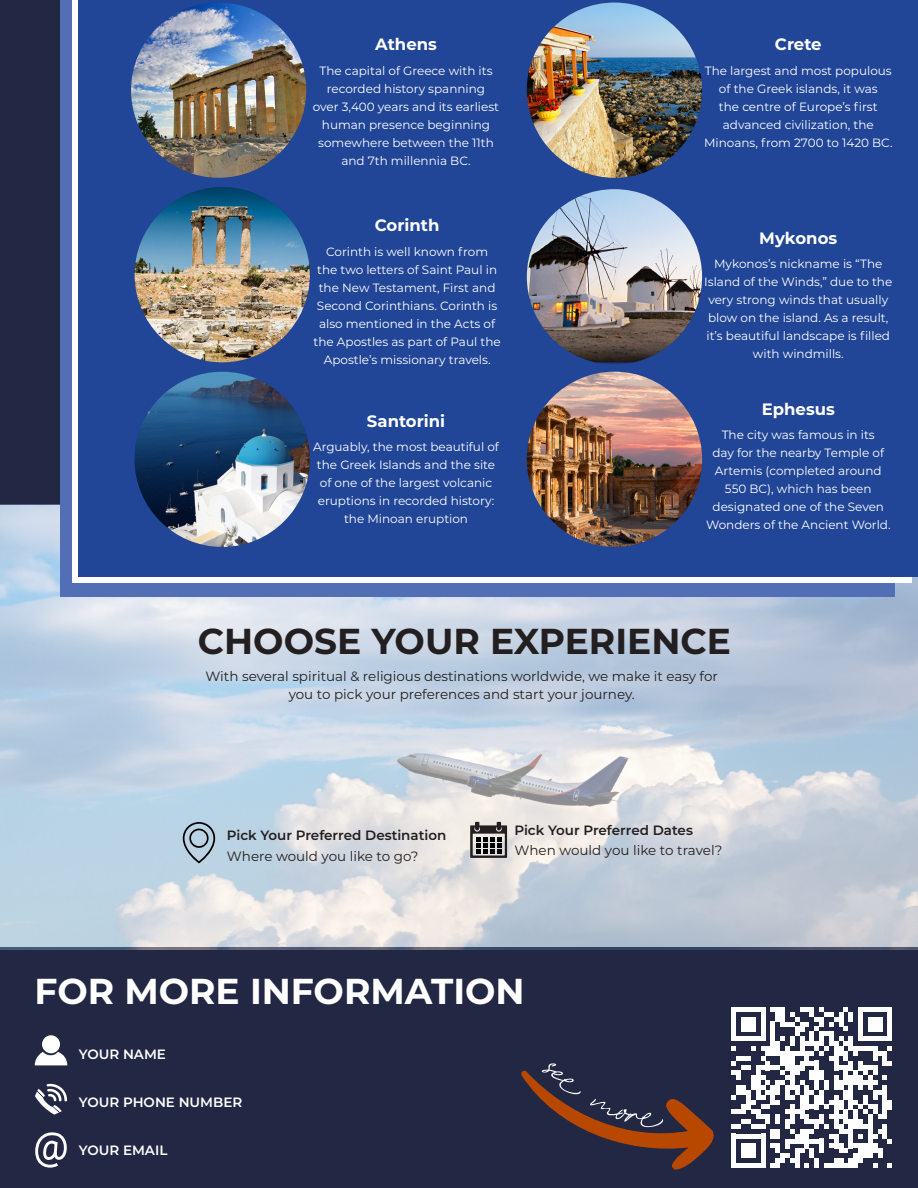
<style>
.page{position:relative;width:918px;height:1188px;background:#fff}
.page>*{position:absolute;margin:0;border:0;box-sizing:border-box;transform-origin:0 0}
.t1{font:700 36px "Montserrat";color:#231f20}
.t2{font:700 36px "Montserrat";color:#fff}
.t3{font:700 16.5px "Montserrat";color:#fff}
.t4{font:13.5px/18px "Montserrat";color:#231f20;text-align:center}
.t5{font:600 13.5px "Montserrat";color:#231f20}
.t6{font:600 13.5px "Montserrat";color:#fff}
.t7{font:12px/18px "Montserrat";color:#fff;text-align:center}
</style>
<div class="page">
<div style="left:0;top:0;width:895px;height:504px;background:#222743"></div>
<div style="left:0;top:948px;width:918px;height:240px;background:#222743"></div>
<img style="left:0;top:504px;width:918px;height:445px">
<svg style="left:731px;top:1007px;width:161px;height:161px"></svg>
<div style="left:60px;top:0;width:835px;height:596px;background:#526eb5"></div>
<div style="left:72px;top:0;width:839px;height:583px;background:#fff"></div>
<div style="left:79px;top:0;width:839px;height:576px;background:#214697"></div>
<img style="left:135px;top:372px;width:175px;height:175px;border-radius:88px">
<img style="left:527px;top:3px;width:175px;height:175px;border-radius:88px">
<img style="left:527px;top:189px;width:175px;height:173px">
<img style="left:527px;top:372px;width:175px;height:175px;border-radius:88px">
<img style="left:131px;top:3px;width:175px;height:175px;border-radius:88px">
<img style="left:135px;top:187px;width:175px;height:175px;border-radius:87px">
<svg style="left:183px;top:822px;width:32px;height:41px"></svg>
<svg style="left:470px;top:822px;width:37px;height:36px"></svg>
<div style="left:42px;top:1035px;width:18px;height:18px;background:#fff;border-radius:50%"></div>
<svg style="left:35px;top:1052px;width:32px;height:13px"></svg>
<svg style="left:35px;top:1084px;width:32px;height:31px"></svg>
<svg style="left:35px;top:1132px;width:32px;height:36px"></svg>
<svg style="left:521px;top:1070px;width:193px;height:100px"></svg>
<p class="t3" style="left:375px;top:33px;width:63px">Athens</p>
<p class="t7" style="left:313px;top:61px;width:188px">The capital of Greece with its recorded history spanning over 3,400 years and its earliest human presence beginning somewhere between the 11th and 7th millennia BC.</p>
<p class="t3" style="left:375px;top:213px;width:66px">Corinth</p>
<p class="t7" style="left:314px;top:242px;width:189px">Corinth is well known from<br>the two letters of Saint Paul in the New Testament, First and<br>Second Corinthians. Corinth is also mentioned in the Acts of the Apostles as part of Paul the<br>Apostle’s missionary travels.</p>
<p class="t3" style="left:367px;top:409px;width:80px">Santorini</p>
<p class="t7" style="left:313px;top:438px;width:187px">Arguably, the most beautiful of the Greek Islands and the site of one of the largest volcanic eruptions in recorded history: the Minoan eruption</p>
<p class="t3" style="left:775px;top:33px;width:48px">Crete</p>
<p class="t7" style="left:704px;top:61px;width:190px">The largest and most populous of the Greek islands, it was<br>the centre of Europe’s first advanced civilization, the<br>Minoans, from 2700 to 1420 BC.</p>
<p class="t3" style="left:759px;top:226px;width:80px">Mykonos</p>
<p class="t7" style="left:704px;top:255px;width:190px">Mykonos’s nickname is “The<br>Island of the Winds,” due to the very strong winds that usually blow on the island. As a result, it’s beautiful landscape is filled with windmills.</p>
<p class="t3" style="left:762px;top:397px;width:75px">Ephesus</p>
<p class="t7" style="left:706px;top:425px;width:186px">The city was famous in its<br>day for the nearby Temple of<br>Artemis (completed around<br>550 BC), which has been designated one of the Seven<br>Wonders of the Ancient World.</p>
<p class="t1" style="left:198px;top:615px;width:535px">CHOOSE YOUR EXPERIENCE</p>
<p class="t4" style="left:206px;top:667px;width:514px">With several spiritual &amp; religious destinations worldwide, we make it easy for you to pick your preferences and start your journey.</p>
<p class="t5" style="left:227px;top:826px;width:221px">Pick Your Preferred Destination</p>
<p class="t4" style="left:227px;top:846px;width:193px">Where would you like to go?</p>
<p class="t5" style="left:514px;top:821px;width:180px">Pick Your Preferred Dates</p>
<p class="t4" style="left:514px;top:841px;width:209px">When would you like to travel?</p>
<p class="t2" style="left:35px;top:965px;width:492px">FOR MORE INFORMATION</p>
<p class="t6" style="left:79px;top:1045px;width:89px">YOUR NAME</p>
<p class="t6" style="left:79px;top:1093px;width:165px">YOUR PHONE NUMBER</p>
<p class="t6" style="left:79px;top:1141px;width:90px">YOUR EMAIL</p>
</div>
